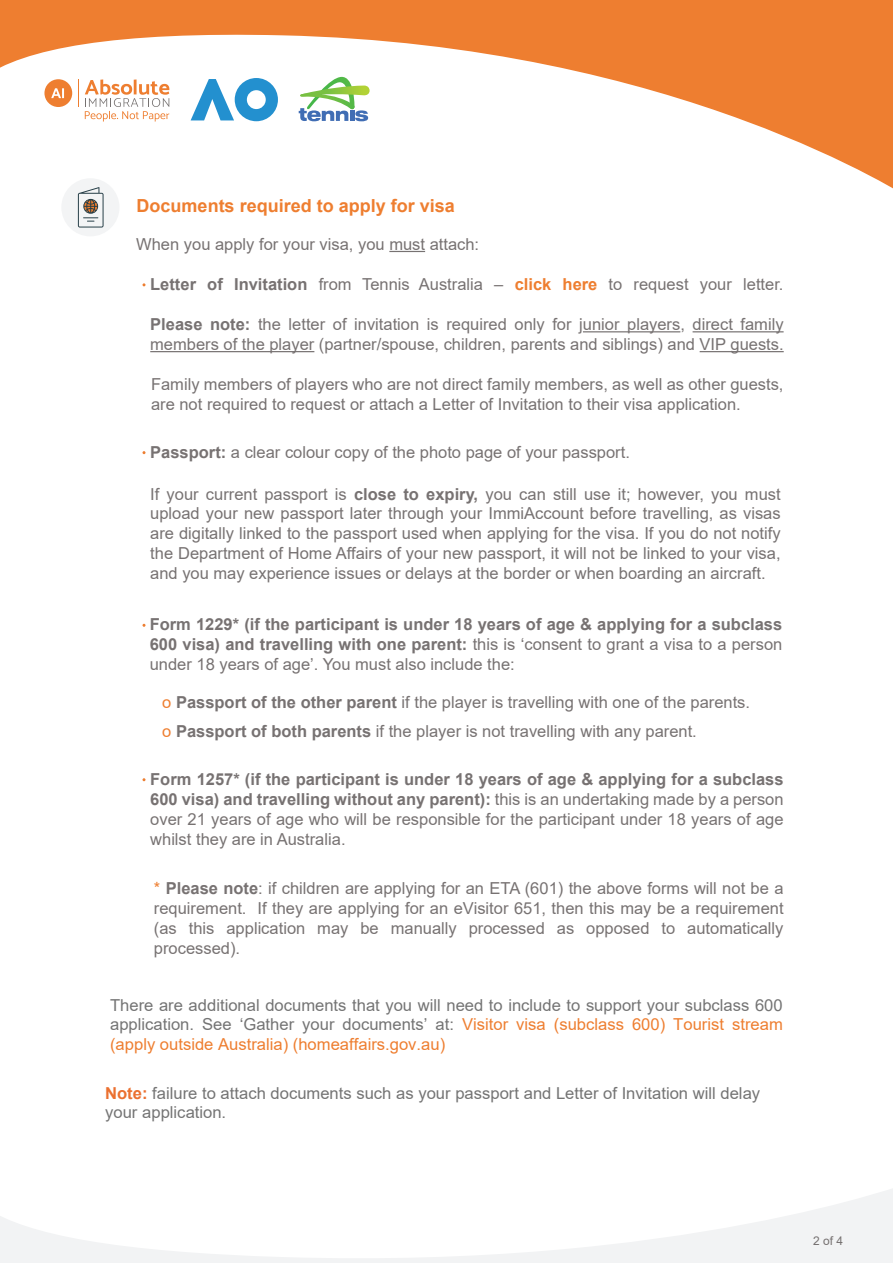
<style>
.page{position:relative;width:893px;height:1263px;background:#fff}
.page>*{position:absolute;margin:0;border:0;box-sizing:border-box;transform-origin:0 0}
.t1{font:700 18px "Arial";color:#ee7e30}
.t2{font:16.5px/19.8px "Arial";color:#777272}
.t3{font:16.5px/19.8px "Arial";color:#747474;text-align:justify}
.t4{font:700 16.5px/19.8px "Arial";color:#777272;text-align:justify}
.t5{font:12px "Arial";color:#767171}
.s1{font-weight:700}
.s2{font-weight:700;color:#ee7e30}
.s3{font-weight:400}
.s4{color:#ee7e30}
.s5{font-weight:700;color:#eb7030}
</style>
<div class="page">
<svg style="left:0;top:1189px;width:892px;height:74px"></svg>
<svg style="left:0;top:0;width:893px;height:189px"></svg>
<svg style="left:191px;top:78px;width:87px;height:43px"></svg>
<svg style="left:78px;top:79px;width:1px;height:28px"></svg>
<svg style="left:85px;top:79px;width:84px;height:43px"></svg>
<svg style="left:44px;top:79px;width:28px;height:28px"></svg>
<svg style="left:299px;top:77px;width:71px;height:44px"></svg>
<div style="left:61px;top:178px;width:58px;height:58px;background:#f3f4f5;border-radius:50%"></div>
<svg style="left:78px;top:187px;width:26px;height:41px"></svg>
<hr style="left:389px;top:251px;width:36px;height:1px;background:#777272">
<hr style="left:583px;top:331px;width:97px;height:1px;background:#777272">
<hr style="left:693px;top:331px;width:91px;height:1px;background:#777272">
<hr style="left:150px;top:351px;width:164px;height:1px;background:#777272">
<hr style="left:700px;top:351px;width:84px;height:1px;background:#777272">
<p class="t1" style="left:137px;top:193px;width:320px">Documents required to apply for visa</p>
<p class="t2" style="left:136px;top:234px;width:344px">When you apply for your visa, you must attach:</p>
<p class="t2" style="left:150px;top:275px;width:635px"><span class="s1">Letter of Invitation</span> from Tennis Australia – <span class="s2">click here</span> to request your letter.</p>
<p class="t2" style="left:150px;top:314px;width:635px"><span class="s1">Please note:</span> the letter of invitation is required only for junior players, direct family members of the player (partner/spouse, children, parents and siblings) and VIP guests.</p>
<p class="t2" style="left:151px;top:374px;width:634px">Family members of players who are not direct family members, as well as other guests, are not required to request or attach a Letter of Invitation to their visa application.</p>
<p class="t2" style="left:150px;top:442px;width:481px"><span class="s1">Passport:</span> a clear colour copy of the photo page of your passport.</p>
<p class="t2" style="left:150px;top:484px;width:632px;text-align:justify">If your current passport is <span class="s1">close to expiry,</span> you can still use it; however, you must upload your new passport later through your ImmiAccount before travelling, as visas are digitally linked to the passport used when applying for the visa. If you do not notify the Department of Home Affairs of your new passport, it will not be linked to your visa, and you may experience issues or delays at the border or when boarding an aircraft.</p>
<p class="t4" style="left:150px;top:615px;width:634px">Form 1229* (if the participant is under 18 years of age &amp; applying for a subclass 600 visa) and travelling with one parent: <span class="s3">this is ‘consent to grant a visa to a person under 18 years of age’. You must also include the:</span></p>
<p class="t2" style="left:162px;top:687px;width:589px;line-height:29.1px"><span class="s4">o</span> <span class="s1">Passport of the other parent</span> if the player is travelling with one of the parents. <span class="s4">o</span> <span class="s1">Passport of both parents</span> if the player is not travelling with any parent.</p>
<p class="t2" style="left:150px;top:769px;width:635px;text-align:justify"><span class="s1">Form 1257* (if the participant is under 18 years of age &amp; applying for a subclass 600 visa) and travelling without any parent):</span> this is an undertaking made by a person over 21 years of age who will be responsible for the participant under 18 years of age whilst they are in Australia.</p>
<p class="t2" style="left:154px;top:878px;width:631px;text-align:justify"><span class="s4">*</span> <span class="s1">Please note</span>: if children are applying for an ETA (601) the above forms will not be a requirement. If they are applying for an eVisitor 651, then this may be a requirement (as this application may be manually processed as opposed to automatically processed).</p>
<p class="t3" style="left:110px;top:995px;width:674px">There are additional documents that you will need to include to support your subclass 600 application. See ‘Gather your documents’ at: <span class="s4">Visitor visa (subclass 600) Tourist stream (apply outside Australia) (homeaffairs.gov.au)</span></p>
<p class="t3" style="left:105px;top:1084px;width:657px;line-height:19px"><span class="s5">Note:</span> failure to attach documents such as your passport and Letter of Invitation will delay your application.</p>
<p class="t5" style="left:813px;top:1232px;width:32px">2 of 4</p>
</div>
